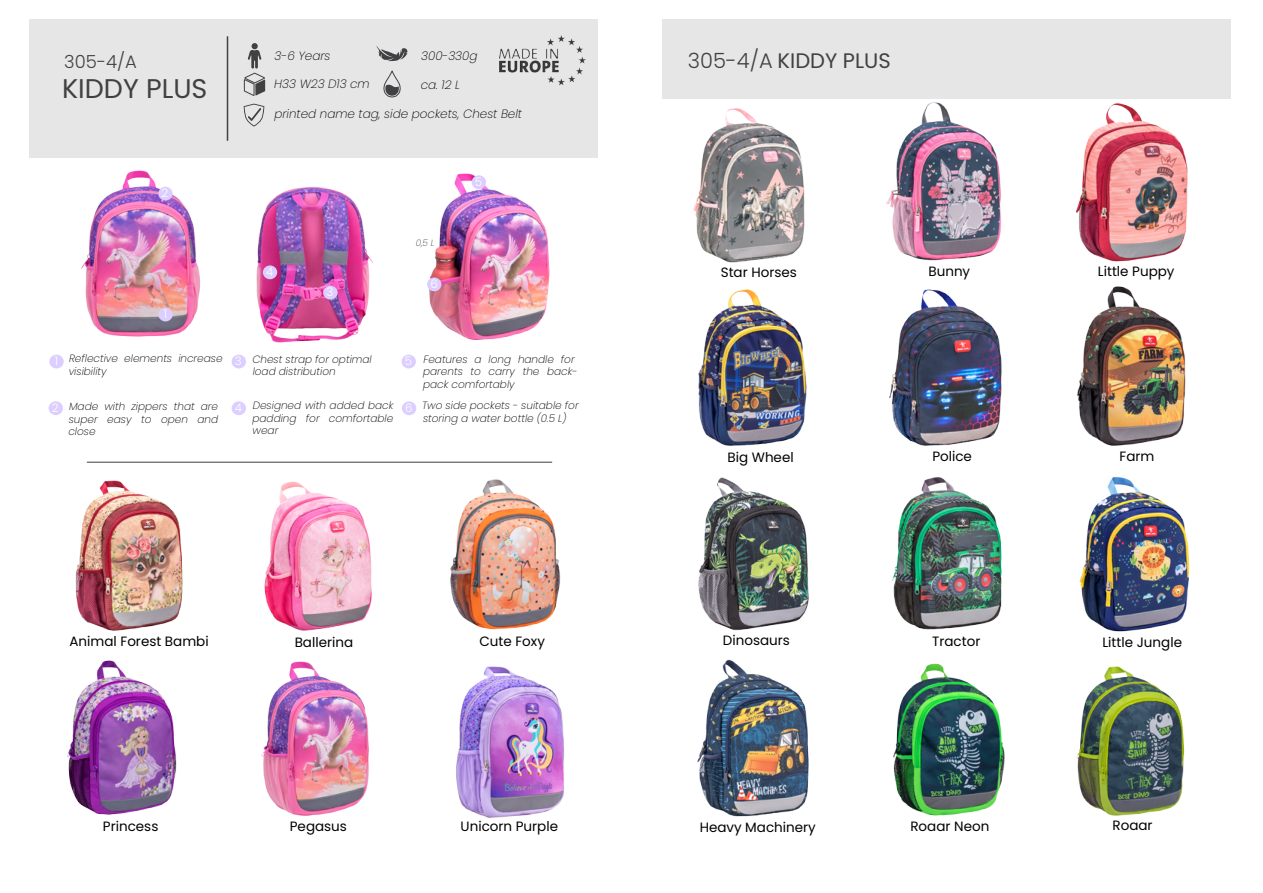
<style>
.page{position:relative;width:1263px;height:893px;background:#fff}
.page>*{position:absolute;margin:0;border:0;box-sizing:border-box;transform-origin:0 0}
.t1{font:27px "Poppins";color:#414042}
.t2{font:21px "Poppins";color:#414042}
.t3{font:300 18px "Poppins";color:#414042}
.t4{font:13.5px "Poppins";color:#000}
.t5{font:italic 200 12px "Poppins";color:#000}
.t6{font:300 11.7px "Poppins";color:#fff}
.t7{font:italic 200 10.5px/12.6px "Poppins";color:#000}
.t8{font:italic 200 9px "Poppins";color:#414042}
.s1{font-weight:300}
</style>
<div class="page">
<div style="left:29px;top:19px;width:569px;height:139px;background:#e6e6e6"></div>
<div style="left:662px;top:20px;width:569px;height:79px;background:#e6e6e6"></div>
<img style="left:67px;top:660px;width:110px;height:155px">
<img style="left:75px;top:480px;width:108px;height:151px">
<img style="left:81px;top:170px;width:119px;height:167px">
<img style="left:428px;top:173px;width:122px;height:167px">
<img style="left:261px;top:661px;width:108px;height:155px">
<img style="left:450px;top:479px;width:111px;height:151px">
<img style="left:264px;top:481px;width:108px;height:150px">
<img style="left:256px;top:187px;width:117px;height:156px">
<img style="left:456px;top:666px;width:108px;height:152px">
<hr style="left:227px;top:36px;width:1px;height:105px;background:#414042">
<svg style="left:376px;top:46px;width:32px;height:15px"></svg>
<svg style="left:383px;top:70px;width:18px;height:28px"></svg>
<svg style="left:244px;top:43px;width:21px;height:53px"></svg>
<img style="left:499px;top:35px;width:87px;height:51px">
<svg style="left:243px;top:104px;width:22px;height:23px"></svg>
<div style="left:49px;top:355px;width:15px;height:13px;background:#dcceff;border-radius:50%"></div>
<div style="left:158px;top:308px;width:15px;height:13px;background:#dcceff;border-radius:50%"></div>
<div style="left:49px;top:401px;width:14px;height:14px;background:#dcceff;border-radius:50%"></div>
<div style="left:158px;top:187px;width:15px;height:13px;background:#dcceff;border-radius:50%"></div>
<div style="left:232px;top:355px;width:14px;height:13px;background:#dcceff;border-radius:50%"></div>
<div style="left:323px;top:286px;width:15px;height:14px;background:#dcceff;border-radius:50%"></div>
<div style="left:232px;top:401px;width:14px;height:14px;background:#dcceff;border-radius:50%"></div>
<div style="left:263px;top:265px;width:14px;height:14px;background:#dcceff;border-radius:50%"></div>
<div style="left:402px;top:355px;width:14px;height:13px;background:#dcceff;border-radius:50%"></div>
<div style="left:472px;top:175px;width:14px;height:14px;background:#dcceff;border-radius:50%"></div>
<div style="left:402px;top:401px;width:14px;height:14px;background:#dcceff;border-radius:50%"></div>
<div style="left:427px;top:277px;width:14px;height:14px;background:#dcceff;border-radius:50%"></div>
<hr style="left:87px;top:462px;width:465px;height:1px;background:#414042">
<img style="left:1077px;top:286px;width:109px;height:160px">
<img style="left:693px;top:108px;width:112px;height:155px">
<img style="left:697px;top:659px;width:112px;height:158px">
<img style="left:889px;top:289px;width:113px;height:157px">
<img style="left:1079px;top:477px;width:111px;height:155px">
<img style="left:698px;top:477px;width:111px;height:154px">
<img style="left:1075px;top:103px;width:113px;height:159px">
<img style="left:886px;top:102px;width:115px;height:159px">
<img style="left:698px;top:289px;width:109px;height:157px">
<img style="left:892px;top:477px;width:110px;height:153px">
<img style="left:893px;top:663px;width:112px;height:153px">
<img style="left:1076px;top:666px;width:109px;height:150px">
<h3 class="t3" style="left:64px;top:52px;width:74px">305-4/A</h3>
<h2 class="t2" style="left:688px;top:49px;width:204px"><span class="s1">305-4/A</span> KIDDY PLUS</h2>
<h1 class="t1" style="left:62px;top:72px;width:147px">KIDDY PLUS</h1>
<p class="t5" style="left:275px;top:49px;width:57px">3-6 Years</p>
<p class="t5" style="left:421px;top:49px;width:58px">300-330g</p>
<p class="t5" style="left:274px;top:77px;width:97px">H33 W23 D13 cm</p>
<p class="t5" style="left:421px;top:77px;width:41px">ca. 12 L</p>
<p class="t5" style="left:274px;top:107px;width:249px">printed name tag, side pockets, Chest Belt</p>
<p class="t6" style="left:162px;top:186px;width:8px">2</p>
<p class="t6" style="left:475px;top:175px;width:9px">5</p>
<p class="t6" style="left:164px;top:307px;width:5px">1</p>
<p class="t6" style="left:266px;top:265px;width:9px">4</p>
<p class="t6" style="left:327px;top:286px;width:8px">3</p>
<p class="t8" style="left:416px;top:238px;width:20px">0,5 L</p>
<p class="t6" style="left:430px;top:277px;width:9px">6</p>
<p class="t6" style="left:55px;top:354px;width:5px">1</p>
<p class="t6" style="left:52px;top:401px;width:8px">2</p>
<p class="t7" style="left:69px;top:353px;width:155px">Reflective elements increase visibility</p>
<p class="t7" style="left:68px;top:400px;width:151px;text-align:justify">Made with zippers that are super easy to open and close</p>
<p class="t6" style="left:235px;top:354px;width:8px">3</p>
<p class="t6" style="left:235px;top:401px;width:9px">4</p>
<p class="t7" style="left:252px;top:353px;width:121px">Chest strap for optimal load distribution</p>
<p class="t7" style="left:252px;top:399px;width:142px;text-align:justify">Designed with added back padding for comfortable wear</p>
<p class="t6" style="left:405px;top:354px;width:9px">5</p>
<p class="t6" style="left:405px;top:401px;width:9px">6</p>
<p class="t7" style="left:423px;top:353px;width:156px">Features a long handle for parents to carry the back&shy;pack comfortably</p>
<p class="t7" style="left:422px;top:399px;width:158px">Two side pockets - suitable for storing a water bottle (0.5 L)</p>
<p class="t4" style="left:69px;top:633px;width:141px">Animal Forest Bambi</p>
<p class="t4" style="left:479px;top:633px;width:67px">Cute Foxy</p>
<p class="t4" style="left:295px;top:634px;width:60px">Ballerina</p>
<p class="t4" style="left:103px;top:818px;width:57px">Princess</p>
<p class="t4" style="left:290px;top:818px;width:59px">Pegasus</p>
<p class="t4" style="left:461px;top:818px;width:99px">Unicorn Purple</p>
<p class="t4" style="left:721px;top:264px;width:78px">Star Horses</p>
<p class="t4" style="left:928px;top:263px;width:43px">Bunny</p>
<p class="t4" style="left:1098px;top:264px;width:78px">Little Puppy</p>
<p class="t4" style="left:932px;top:448px;width:41px">Police</p>
<p class="t4" style="left:727px;top:449px;width:68px">Big Wheel</p>
<p class="t4" style="left:1119px;top:449px;width:36px">Farm</p>
<p class="t4" style="left:723px;top:633px;width:69px">Dinosaurs</p>
<p class="t4" style="left:1102px;top:634px;width:81px">Little Jungle</p>
<p class="t4" style="left:932px;top:633px;width:50px">Tractor</p>
<p class="t4" style="left:700px;top:819px;width:118px">Heavy Machinery</p>
<p class="t4" style="left:910px;top:818px;width:80px">Roaar Neon</p>
<p class="t4" style="left:1112px;top:818px;width:42px">Roaar</p>
</div>
